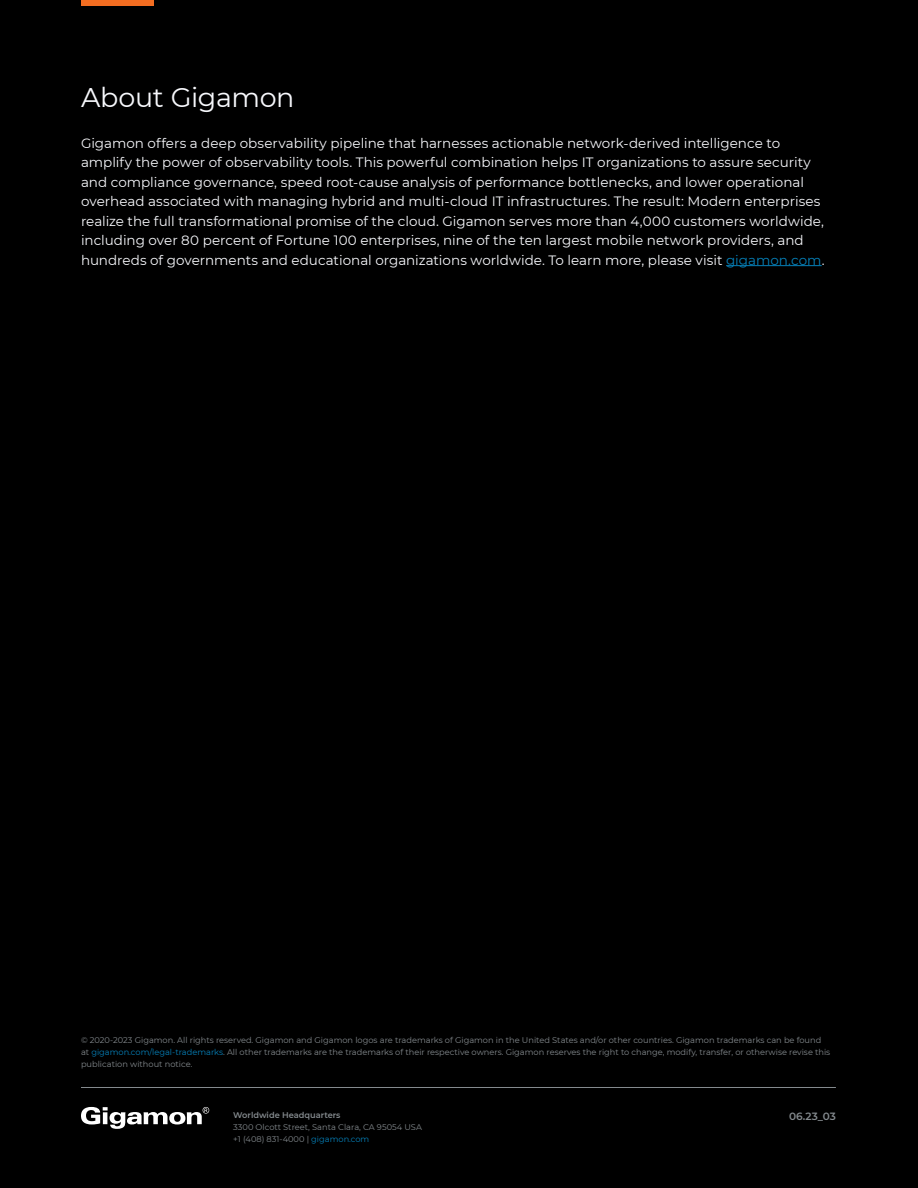
<style>
.page{position:relative;width:918px;height:1188px;background:#000}
.page>*{position:absolute;margin:0;border:0;box-sizing:border-box;transform-origin:0 0}
.t1{font:27px "Montserrat";letter-spacing:-.015em;color:#f7f8fc}
.t2{font:13.5px/19.5px "Montserrat";color:#f7f8fc}
.t3{font:600 10.5px "Montserrat";color:#848a8e}
.t4{font:8.25px/12px "Montserrat";color:#848a8e}
.t5{font:600 8.25px "Montserrat";color:#848a8e}
.s1{color:#0681ba}
</style>
<div class="page">
<div style="left:81px;top:0;width:73px;height:6px;background:#f36d21"></div>
<svg style="left:81px;top:1107px;width:128px;height:22px"></svg>
<hr style="left:81px;top:1087px;width:755px;height:1px;background:#848a8e">
<hr style="left:726px;top:265px;width:96px;height:1px;background:#0681ba">
<h1 class="t1" style="left:81px;top:79px;width:215px">About Gigamon</h1>
<p class="t2" style="left:81px;top:133px;width:745px">Gigamon offers a deep observability pipeline that harnesses actionable network-derived intelligence to amplify the power of observability tools. This powerful combination helps IT organizations to assure security and compliance governance, speed root-cause analysis of performance bottlenecks, and lower operational overhead associated with managing hybrid and multi-cloud IT infrastructures. The result: Modern enterprises realize the full transformational promise of the cloud. Gigamon serves more than 4,000 customers worldwide, including over 80 percent of Fortune 100 enterprises, nine of the ten largest mobile network providers, and hundreds of governments and educational organizations worldwide. To learn more, please visit <span class="s1">gigamon.com</span>.</p>
<p class="t4" style="left:81px;top:1034px;width:751px">© 2020-2023 Gigamon. All rights reserved. Gigamon and Gigamon logos are trademarks of Gigamon in the United States and/or other countries. Gigamon trademarks can be found at <span class="s1">gigamon.com/legal-trademarks</span>. All other trademarks are the trademarks of their respective owners. Gigamon reserves the right to change, modify, transfer, or otherwise revise this publication without notice.</p>
<p class="t5" style="left:233px;top:1109px;width:109px">Worldwide Headquarters</p>
<p class="t4" style="left:233px;top:1121px;width:190px">3300 Olcott Street, Santa Clara, CA 95054 USA +1 (408) 831-4000 | <span class="s1">gigamon.com</span></p>
<p class="t3" style="left:789px;top:1109px;width:48px">06.23_03</p>
</div>
